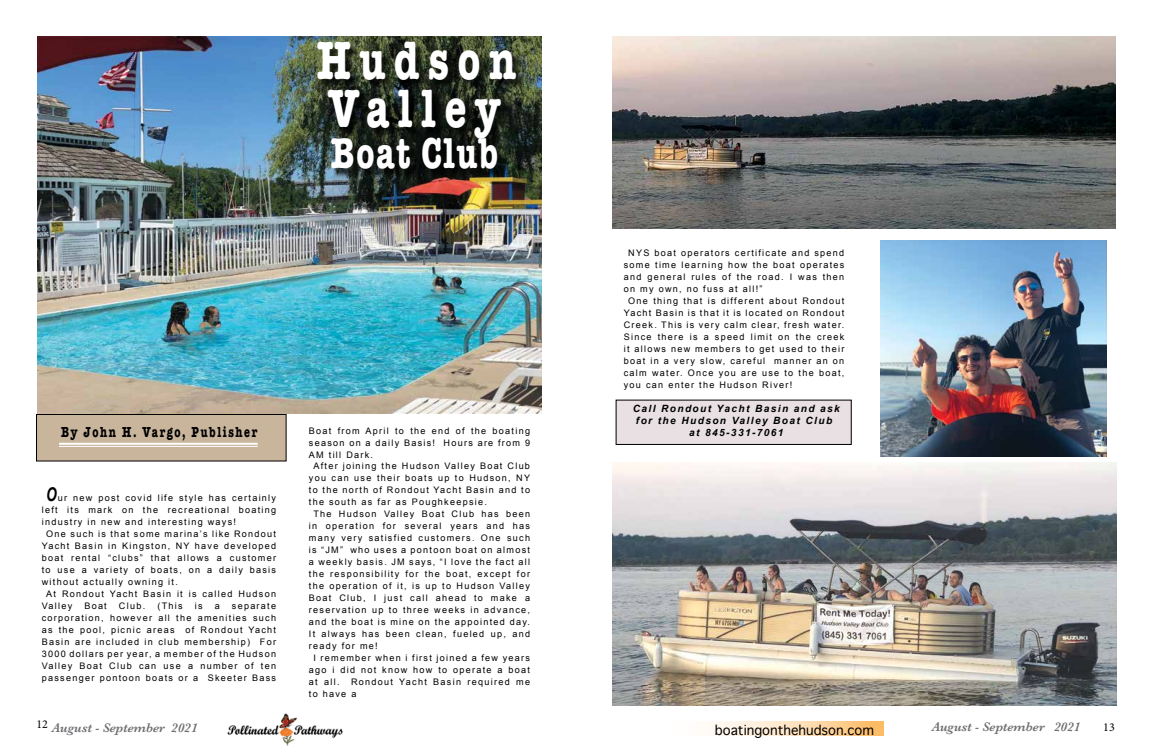
<style>
.page{position:relative;width:1152px;height:756px;background:#fff}
.page>*{position:absolute;margin:0;border:0;box-sizing:border-box;transform-origin:0 0}
.t1{font:700 55.6px/47.9px "American Typewriter";letter-spacing:.22em;color:#fff;scale:.72 1}
.t2{font:700 44.5px "American Typewriter";letter-spacing:.05em;color:#fff;scale:.72 1}
.t3{font:700 15px "American Typewriter";letter-spacing:.15em;color:#000;scale:.72 1}
.t4{font:italic 600 13px "Baskerville";color:#6d6e71}
.t5{font:13px "Geneva";color:#000}
.t6{font:12px "Minion Pro";color:#000}
.t7{font:italic 700 10px/12px "Arial";letter-spacing:.14em;color:#000;text-align:center}
.t8{font:9px/12px "Arial";letter-spacing:.14em;color:#000;text-align:justify}
.s1{font-weight:700;font-style:italic;font-size:19px}
</style>
<div class="page">
<svg style="left:708px;top:721px;width:175px;height:15px;background:#fedfb6"></svg>
<img style="left:227px;top:713px;width:116px;height:33px">
<div style="left:616px;top:400px;width:235px;height:44px;background:#e8e0e3"></div>
<div style="left:616px;top:400px;width:236px;height:45px;border:1px solid #000"></div>
<div style="left:36px;top:414px;width:250px;height:47px;background:#c9b59c"></div>
<div style="left:36px;top:414px;width:251px;height:48px;border:1px solid #000"></div>
<img style="left:37px;top:36px;width:504px;height:378px">
<img style="left:613px;top:463px;width:504px;height:242px">
<img style="left:881px;top:241px;width:226px;height:216px">
<div style="left:319px;top:43px;width:208px;height:136px;background:#000;opacity:.75"></div>
<img style="left:612px;top:36px;width:504px;height:193px">
<hr style="left:59px;top:443px;width:199px;height:2px;background:#fff">
<hr style="left:59px;top:446px;width:199px;height:1px;background:#fff">
<h1 class="t1" style="left:317px;top:34px;width:278px">Hudson<br>Valley</h1>
<h2 class="t2" style="left:331px;top:115px;width:234px">Boat Club</h2>
<p class="t8" style="left:628px;top:247px;width:218px">NYS boat operators certificate and spend</p>
<p class="t8" style="left:624px;top:259px;width:222px">some time learning how the boat operates</p>
<p class="t8" style="left:624px;top:271px;width:222px">and general rules of the road. I was then</p>
<p class="t8" style="left:624px;top:283px;width:140px">on my own, no fuss at all!”</p>
<p class="t8" style="left:628px;top:295px;width:218px">One thing that is different about Rondout</p>
<p class="t8" style="left:624px;top:307px;width:222px">Yacht Basin is that it is located on Rondout</p>
<p class="t8" style="left:624px;top:319px;width:222px">Creek. This is very calm clear, fresh water.</p>
<p class="t8" style="left:624px;top:331px;width:222px">Since there is a speed limit on the creek</p>
<p class="t8" style="left:624px;top:343px;width:222px">it allows new members to get used to their</p>
<p class="t8" style="left:624px;top:355px;width:222px">boat in a very slow, careful manner an on</p>
<p class="t8" style="left:624px;top:367px;width:222px">calm water. Once you are use to the boat,</p>
<p class="t8" style="left:624px;top:379px;width:170px">you can enter the Hudson River!</p>
<p class="t7" style="left:633px;top:403px;width:209px">Call Rondout Yacht Basin and ask for the Hudson Valley Boat Club</p>
<h3 class="t3" style="left:61px;top:419px;width:274px">By John H. Vargo, Publisher</h3>
<p class="t7" style="left:689px;top:427px;width:96px">at 845-331-7061</p>
<p class="t8" style="left:309px;top:424px;width:223px">Boat from April to the end of the boating</p>
<p class="t8" style="left:309px;top:436px;width:223px">season on a daily Basis! Hours are from 9</p>
<p class="t8" style="left:309px;top:448px;width:66px">AM till Dark.</p>
<p class="t8" style="left:313px;top:460px;width:218px">After joining the Hudson Valley Boat Club</p>
<p class="t8" style="left:309px;top:472px;width:223px">you can use their boats up to Hudson, NY</p>
<p class="t8" style="left:309px;top:484px;width:223px">to the north of Rondout Yacht Basin and to</p>
<p class="t8" style="left:309px;top:496px;width:180px">the south as far as Poughkeepsie.</p>
<p class="t8" style="left:313px;top:508px;width:218px">The Hudson Valley Boat Club has been</p>
<p class="t8" style="left:309px;top:520px;width:223px">in operation for several years and has</p>
<p class="t8" style="left:309px;top:532px;width:223px">many very satisfied customers. One such</p>
<p class="t8" style="left:309px;top:544px;width:223px">is “JM” who uses a pontoon boat on almost</p>
<p class="t8" style="left:309px;top:556px;width:223px">a weekly basis. JM says, “I love the fact all</p>
<p class="t8" style="left:309px;top:568px;width:223px">the responsibility for the boat, except for</p>
<p class="t8" style="left:309px;top:580px;width:223px">the operation of it, is up to Hudson Valley</p>
<p class="t8" style="left:309px;top:592px;width:223px">Boat Club, I just call ahead to make a</p>
<p class="t8" style="left:309px;top:604px;width:223px">reservation up to three weeks in advance,</p>
<p class="t8" style="left:309px;top:616px;width:223px">and the boat is mine on the appointed day.</p>
<p class="t8" style="left:309px;top:628px;width:223px">It always has been clean, fueled up, and</p>
<p class="t8" style="left:309px;top:640px;width:70px">ready for me!</p>
<p class="t8" style="left:313px;top:652px;width:218px">I remember when i first joined a few years</p>
<p class="t8" style="left:309px;top:664px;width:223px">ago i did not know how to operate a boat</p>
<p class="t8" style="left:309px;top:676px;width:32px">at all.</p>
<p class="t8" style="left:46px;top:492px;width:231px"><span class="s1">O</span>ur new post covid life style has certainly</p>
<p class="t8" style="left:42px;top:504px;width:236px">left its mark on the recreational boating</p>
<p class="t8" style="left:42px;top:516px;width:196px">industry in new and interesting ways!</p>
<p class="t8" style="left:46px;top:528px;width:231px">One such is that some marina’s like Rondout</p>
<p class="t8" style="left:42px;top:540px;width:236px">Yacht Basin in Kingston, NY have developed</p>
<p class="t8" style="left:42px;top:552px;width:236px">boat rental “clubs” that allows a customer</p>
<p class="t8" style="left:42px;top:564px;width:236px">to use a variety of boats, on a daily basis</p>
<p class="t8" style="left:42px;top:576px;width:138px">without actually owning it.</p>
<p class="t8" style="left:46px;top:588px;width:231px">At Rondout Yacht Basin it is called Hudson</p>
<p class="t8" style="left:42px;top:600px;width:32px">Valley</p>
<p class="t8" style="left:84px;top:600px;width:24px">Boat</p>
<p class="t8" style="left:119px;top:600px;width:28px">Club.</p>
<p class="t8" style="left:157px;top:600px;width:27px">(This</p>
<p class="t8" style="left:195px;top:600px;width:9px">is</p>
<p class="t8" style="left:215px;top:600px;width:7px">a</p>
<p class="t8" style="left:42px;top:600px;width:236px;text-indent:190px">separate corporation, however all the amenities such as the pool, picnic areas of Rondout Yacht Basin are included in club membership) For 3000 dollars per year, a member of the Hudson Valley Boat Club can use a number of ten passenger pontoon boats or a Skeeter Bass</p>
<p class="t8" style="left:309px;top:676px;width:223px;text-indent:42px">Rondout Yacht Basin required me to have a</p>
<h3 class="t4" style="left:36px;top:719px;width:163px"><sup>12</sup> August - September 2021</h3>
<h3 class="t4" style="left:932px;top:718px;width:150px">August - September 2021</h3>
<h3 class="t6" style="left:1103px;top:719px;width:13px">13</h3>
<h3 class="t5" style="left:715px;top:723px;width:161px">boatingonthehudson.com</h3>
</div>
